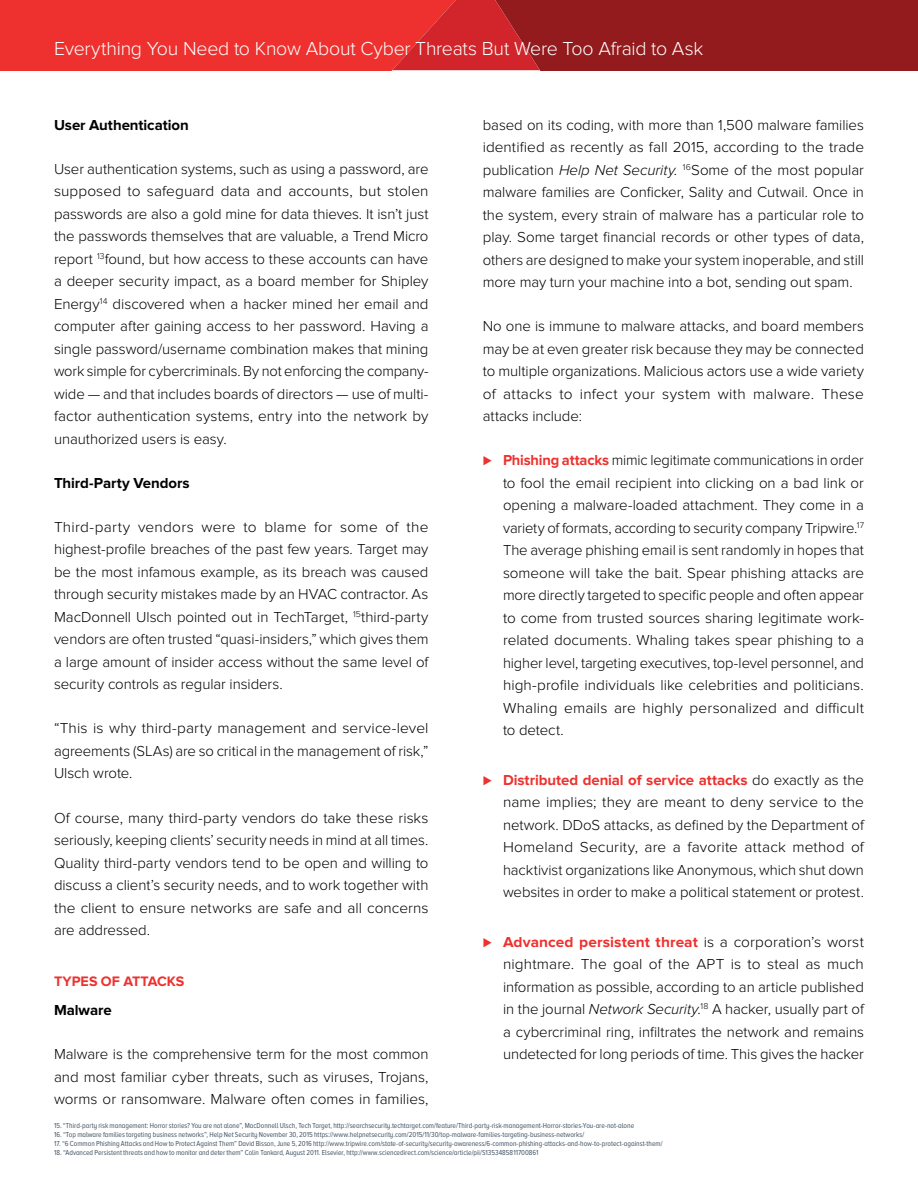
<style>
.page{position:relative;width:918px;height:1188px;background:#fff}
.page>*{position:absolute;margin:0;border:0;box-sizing:border-box;transform-origin:0 0}
.t1{font:300 19.5px "Proxima Nova";letter-spacing:-.015em;color:#fff}
.t2{font:300 15px/22.5px "Proxima Nova";letter-spacing:-.005em;color:#000;text-align:justify}
.t3{font:700 15px "Proxima Nova";letter-spacing:-.005em;color:#000}
.t4{font:700 14.25px "Proxima Nova";color:#ee312e}
.t5{font:7.5px "Proxima Nova A Cond";color:#415464}
.s1{font-style:italic}
.s2{color:#ee312e}
.s3{font-weight:700;color:#ee312e}
</style>
<div class="page">
<svg style="left:0;top:0;width:918px;height:70px;background:#c32526"></svg>
<h1 class="t1" style="left:54px;top:38px;width:651px">Everything You Need to Know About Cyber Threats But Were Too Afraid to Ask</h1>
<p class="t3" style="left:54px;top:118px;width:136px">User Authentication</p>
<p class="t2" style="left:54px;top:158px;width:376px">User authentication systems, such as using a password, are supposed to safeguard data and accounts, but stolen passwords are also a gold mine for data thieves. It isn’t just the passwords themselves that are valuable, a Trend Micro report <sup>13</sup>found, but how access to these accounts can have a deeper security impact, as a board member for Shipley Energy<sup>14</sup> discovered when a hacker mined her email and computer after gaining access to her password. Having a single password/username combination makes that mining work simple for cybercriminals. By not enforcing the company&shy;wide — and that includes boards of directors — use of multi&shy;factor authentication systems, entry into the network by unauthorized users is easy.</p>
<p class="t3" style="left:54px;top:476px;width:137px">Third-Party Vendors</p>
<p class="t2" style="left:54px;top:516px;width:376px">Third-party vendors were to blame for some of the highest-profile breaches of the past few years. Target may be the most infamous example, as its breach was caused through security mistakes made by an HVAC contractor. As MacDonnell Ulsch pointed out in TechTarget, <sup>15</sup>third-party vendors are often trusted “quasi-insiders,” which gives them a large amount of insider access without the same level of security controls as regular insiders.</p>
<p class="t2" style="left:54px;top:717px;width:376px">“This is why third-party management and service-level agreements (SLAs) are so critical in the management of risk,” Ulsch wrote.</p>
<p class="t2" style="left:54px;top:807px;width:376px">Of course, many third-party vendors do take these risks seriously, keeping clients’ security needs in mind at all times.<br>Quality third-party vendors tend to be open and willing to discuss a client’s security needs, and to work together with the client to ensure networks are safe and all concerns are addressed.</p>
<p class="t2" style="left:483px;top:114px;width:383px">based on its coding, with more than 1,500 malware families identified as recently as fall 2015, according to the trade publication <span class="s1">Help Net Security.</span> <sup>16</sup>Some of the most popular malware families are Conficker, Sality and Cutwail. Once in the system, every strain of malware has a particular role to play. Some target financial records or other types of data, others are designed to make your system inoperable, and still more may turn your machine into a bot, sending out spam.</p>
<p class="t2" style="left:483px;top:315px;width:383px">No one is immune to malware attacks, and board members may be at even greater risk because they may be connected to multiple organizations. Malicious actors use a wide variety of attacks to infect your system with malware. These attacks include:</p>
<p class="t2" style="left:503px;top:449px;width:363px;text-indent:-20px"><span class="s2">⊲</span> <span class="s3">Phishing attacks</span> mimic legitimate communications in order to fool the email recipient into clicking on a bad link or opening a malware-loaded attachment. They come in a variety of formats, according to security company Tripwire.<sup>17<br></sup>The average phishing email is sent randomly in hopes that someone will take the bait. Spear phishing attacks are more directly targeted to specific people and often appear to come from trusted sources sharing legitimate work&shy;related documents. Whaling takes spear phishing to a higher level, targeting executives, top-level personnel, and high-profile individuals like celebrities and politicians.<br>Whaling emails are highly personalized and difficult to detect.</p>
<p class="t2" style="left:503px;top:769px;width:362px;text-indent:-20px"><span class="s2">⊲</span> <span class="s3">Distributed denial of service attacks</span> do exactly as the name implies; they are meant to deny service to the network. DDoS attacks, as defined by the Department of Homeland Security, are a favorite attack method of hacktivist organizations like Anonymous, which shut down websites in order to make a political statement or protest.</p>
<p class="t2" style="left:503px;top:931px;width:362px;text-indent:-20px"><span class="s2">⊲</span> <span class="s3">Advanced persistent threat</span> is a corporation’s worst nightmare. The goal of the APT is to steal as much information as possible, according to an article published in the journal <span class="s1">Network Security</span>.<sup>18</sup> A hacker, usually part of a cybercriminal ring, infiltrates the network and remains undetected for long periods of time. This gives the hacker</p>
<p class="t4" style="left:54px;top:975px;width:132px">TYPES OF ATTACKS</p>
<p class="t3" style="left:54px;top:1003px;width:59px">Malware</p>
<p class="t2" style="left:54px;top:1043px;width:376px">Malware is the comprehensive term for the most common and most familiar cyber threats, such as viruses, Trojans, worms or ransomware. Malware often comes in families,</p>
<p class="t5" style="left:54px;top:1121px;width:582px">15. “Third-party risk management: Horror stories? You are not alone”, MacDonnell Ulsch, Tech Target, http://searchsecurity.techtarget.com/feature/Third-party-risk-management-Horror-stories-You-are-not-alone</p>
<p class="t5" style="left:54px;top:1130px;width:532px">16. “Top malware families targeting business networks”, Help Net Security November 30, 2015 https://www.helpnetsecurity.com/2015/11/30/top-malware-families-targeting-business-networks/</p>
<p class="t5" style="left:54px;top:1139px;width:610px">17. “6 Common Phishing Attacks and How to Protect Against Them” David Bisson, June 5, 2016 http://www.tripwire.com/state-of-security/security-awareness/6-common-phishing-attacks-and-how-to-protect-against-them/</p>
<p class="t5" style="left:54px;top:1148px;width:486px">18. “Advanced Persistent threats and how to monitor and deter them” Colin Tankard, August 2011. Elsevier, http://www.sciencedirect.com/science/article/pii/S1353485811700861</p>
</div>
